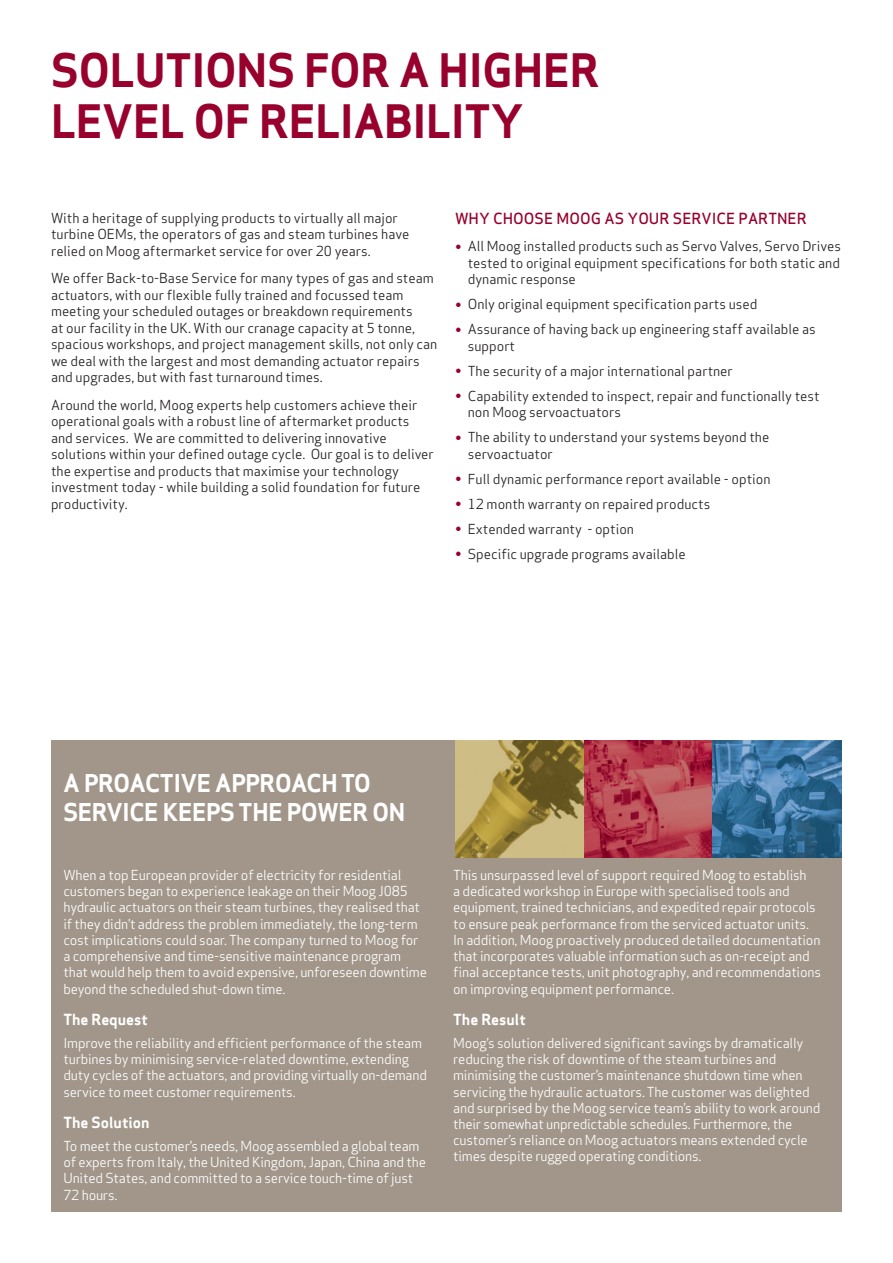
<style>
.page{position:relative;width:893px;height:1263px;background:#fff}
.page>*{position:absolute;margin:0;border:0;box-sizing:border-box;transform-origin:0 0}
.t1{font:45px/51px "Apex Sans Bold T";color:#98012d}
.t2{font:24px/28.8px "Apex Sans Bold ST";letter-spacing:-.01em;color:#fff}
.Subheads{font:500 15px "Apex Sans";color:#98012d}
.subhead{font:15px "Apex Sans Bold ST";color:#fff}
.body{font:13.5px/16.2px "Apex Sans";letter-spacing:-.015em;color:#fff}
.t3{font:13.5px/16.5px "Apex Sans";color:#231f20}
.s1{font-family:"Apex Sans Bold T";font-size:16.5px;color:#98012d}
</style>
<div class="page">
<div style="left:51px;top:740px;width:791px;height:472px;background:#a19689"></div>
<img style="left:584px;top:740px;width:129px;height:117px">
<svg style="left:713px;top:740px;width:129px;height:117px;background:#39719b"></svg>
<svg style="left:455px;top:740px;width:129px;height:117px;background:#a69353"></svg>
<p class="t1" style="left:51px;top:44px;width:550px">SOLUTIONS FOR A HIGHER<br>LEVEL OF RELIABILITY</p>
<p class="t3" style="left:51px;top:208px;width:360px">With a heritage of supplying products to virtually all major turbine OEMs, the operators of gas and steam turbines have relied on Moog aftermarket service for over 20 years.</p>
<p class="t3" style="left:51px;top:269px;width:388px">We offer Back-to-Base Service for many types of gas and steam actuators, with our flexible fully trained and focussed team meeting your scheduled outages or breakdown requirements<br>at our facility in the UK. With our cranage capacity at 5 tonne, spacious workshops, and project management skills, not only can we deal with the largest and most demanding actuator repairs and upgrades, but with fast turnaround times.</p>
<p class="t3" style="left:51px;top:395px;width:384px">Around the world, Moog experts help customers achieve their operational goals with a robust line of aftermarket products and services. We are committed to delivering innovative solutions within your defined outage cycle. Our goal is to deliver the expertise and products that maximise your technology investment today - while building a solid foundation for future productivity.</p>
<p class="Subheads" style="left:455px;top:205px;width:353px">WHY CHOOSE MOOG AS YOUR SERVICE PARTNER</p>
<p class="t3" style="left:468px;top:237px;width:375px;text-align:justify;text-indent:-13px"><span class="s1">•</span> All Moog installed products such as Servo Valves, Servo Drives tested to original equipment specifications for both static and dynamic response</p>
<p class="t3" style="left:455px;top:295px;width:304px"><span class="s1">•</span> Only original equipment specification parts used</p>
<p class="t3" style="left:468px;top:320px;width:350px;text-indent:-13px"><span class="s1">•</span> Assurance of having back up engineering staff available as support</p>
<p class="t3" style="left:455px;top:361px;width:279px"><span class="s1">•</span> The security of a major international partner</p>
<p class="t3" style="left:468px;top:386px;width:353px;text-indent:-13px"><span class="s1">•</span> Capability extended to inspect, repair and functionally test non Moog servoactuators</p>
<p class="t3" style="left:468px;top:428px;width:303px;text-indent:-13px"><span class="s1">•</span> The ability to understand your systems beyond the servoactuator</p>
<p class="t3" style="left:455px;top:469px;width:317px"><span class="s1">•</span> Full dynamic performance report available - option</p>
<p class="t3" style="left:455px;top:494px;width:257px"><span class="s1">•</span> 12 month warranty On repaired products</p>
<p class="t3" style="left:455px;top:519px;width:181px"><span class="s1">•</span> Extended warranty - option</p>
<p class="t3" style="left:455px;top:544px;width:232px"><span class="s1">•</span> Specific upgrade programs available</p>
<p class="t2" style="left:63px;top:768px;width:343px">A PROACTIVE APPROACH TO<br>SERVICE KEEPS THE POWER ON</p>
<p class="body" style="left:63px;top:866px;width:365px">When a top European provider of electricity for residential customers began to experience leakage on their Moog J085 hydraulic actuators on their steam turbines, they realised that if they didn’t address the problem immediately, the long-term cost implications could soar. The company turned to Moog for a comprehensive and time-sensitive maintenance program that would help them to avoid expensive, unforeseen downtime beyond the scheduled shut-down time.</p>
<p class="subhead" style="left:63px;top:1010px;width:86px">The Request</p>
<p class="body" style="left:63px;top:1033px;width:365px">Improve the reliability and efficient performance of the steam turbines by minimising service-related downtime, extending duty cycles of the actuators, and providing virtually on-demand service to meet customer requirements.</p>
<p class="subhead" style="left:63px;top:1113px;width:88px">The Solution</p>
<p class="body" style="left:63px;top:1137px;width:364px">To meet the customer’s needs, Moog assembled a global team of experts from Italy, the United Kingdom, Japan, China and the United States, and committed to a service touch-time of just 72 hours.</p>
<p class="body" style="left:453px;top:866px;width:369px">This unsurpassed level of support required Moog to establish<br>a dedicated workshop in Europe with specialised tools and equipment, trained technicians, and expedited repair protocols to ensure peak performance from the serviced actuator units.<br>In addition, Moog proactively produced detailed documentation that incorporates valuable information such as on-receipt and final acceptance tests, unit photography, and recommendations on improving equipment performance.</p>
<p class="subhead" style="left:453px;top:1010px;width:74px">The Result</p>
<p class="body" style="left:453px;top:1033px;width:369px">Moog’s solution delivered significant savings by dramatically reducing the risk of downtime of the steam turbines and minimising the customer’s maintenance shutdown time when servicing the hydraulic actuators. The customer was delighted and surprised by the Moog service team’s ability to work around their somewhat unpredictable schedules. Furthermore, the customer’s reliance on Moog actuators means extended cycle times despite rugged operating conditions.</p>
</div>
